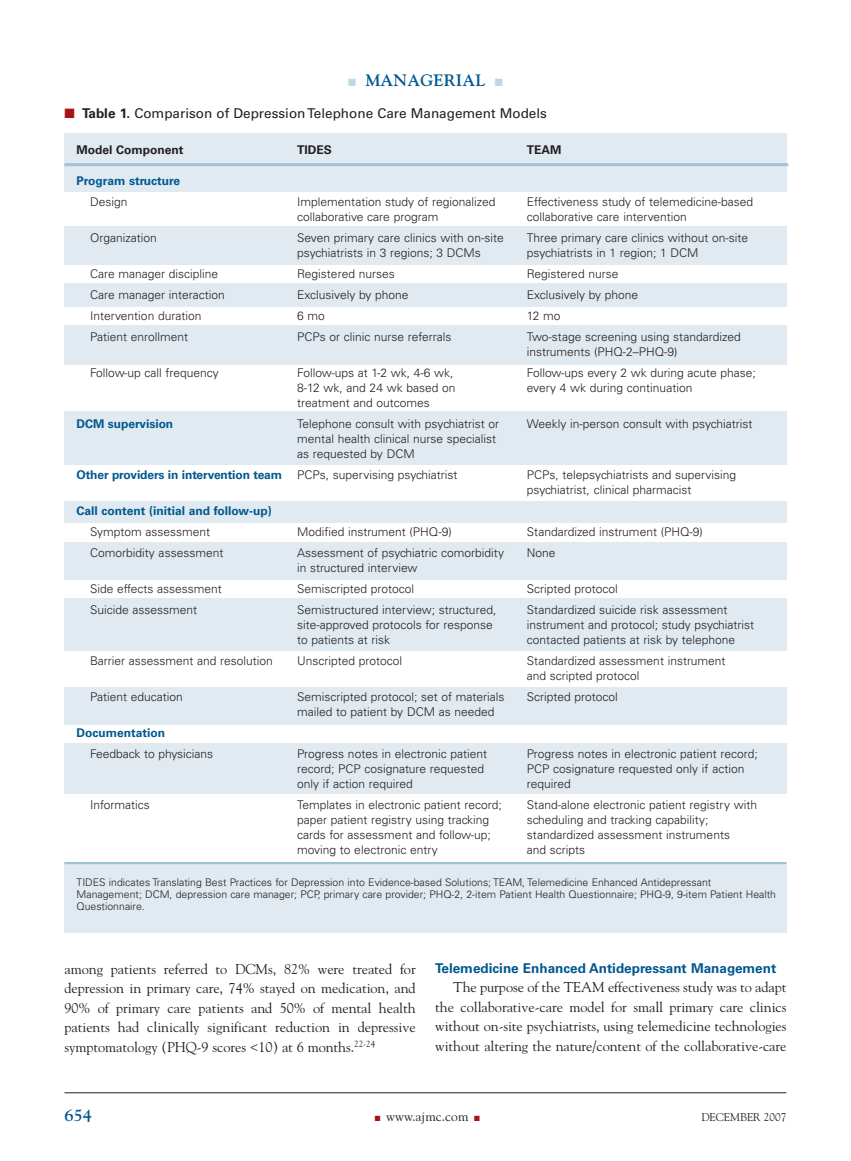
<style>
.page{position:relative;width:851px;height:1161px;background:#fff}
.page>*{position:absolute;margin:0;border:0;box-sizing:border-box;transform-origin:0 0}
.t1{font:700 16.5px "Goudy";letter-spacing:.01em;color:#00588f}
.t2{font:14.25px/19.5px "Goudy";letter-spacing:-.005em;color:#231f20;text-align:justify}
.t3{font:13.5px "Univers";color:#231f20}
.t4{font:700 13.5px "Univers";color:#00588f}
.t5{font:13.5px "Goudy";color:#231f20}
.t6{font:300 12px/15px "Univers";color:#231f20}
.t7{font:700 12px "Univers";letter-spacing:-.005em;color:#00588f}
.t8{font:700 12px "Univers";color:#231f20}
.t9{font:11.25px "Goudy";color:#231f20}
.t10{font:300 10.5px/12px "Univers";color:#231f20}
.s1{color:#c2d6e1}
.s2{color:#a61216}
.s3{font-weight:700}
.s4{font-weight:300;color:#231f20}
</style>
<div class="page">
<hr style="left:64px;top:1093px;width:722px;height:1px;background:#231f20">
<div style="left:64px;top:133px;width:722px;height:800px;background:#e0eaf0"></div>
<hr style="left:64px;top:163px;width:724px;height:3px;background:#a1c3d3">
<hr style="left:64px;top:861px;width:722px;height:3px;background:#a1c3d3">
<div style="left:54px;top:266px;width:744px;height:18px;background:#fff"></div>
<div style="left:56px;top:307px;width:742px;height:18px;background:#fff"></div>
<div style="left:52px;top:365px;width:744px;height:46px;background:#fff"></div>
<div style="left:55px;top:466px;width:746px;height:35px;background:#fff"></div>
<div style="left:54px;top:523px;width:744px;height:19px;background:#fff"></div>
<div style="left:56px;top:580px;width:744px;height:18px;background:#fff"></div>
<div style="left:49px;top:651px;width:751px;height:36px;background:#fff"></div>
<div style="left:54px;top:725px;width:747px;height:18px;background:#fff"></div>
<div style="left:49px;top:794px;width:750px;height:67px;background:#fff"></div>
<div style="left:53px;top:192px;width:748px;height:34px;background:#fff"></div>
<h1 class="t1" style="left:348px;top:70px;width:156px"><span class="s1">■</span> MANAGERIAL <span class="s1">■</span></h1>
<p class="t3" style="left:64px;top:108px;width:484px"><span class="s2">■</span> <span class="s3">Table 1.</span> Comparison of Depression Telephone Care Management Models</p>
<p class="t8" style="left:76px;top:145px;width:109px">Model Component</p>
<p class="t8" style="left:297px;top:145px;width:36px">TIDES</p>
<p class="t8" style="left:527px;top:145px;width:36px">TEAM</p>
<p class="t7" style="left:76px;top:177px;width:105px">Program structure</p>
<p class="t6" style="left:90px;top:196px;width:39px">Design</p>
<p class="t6" style="left:297px;top:196px;width:200px">Implementation study of regionalized</p>
<p class="t6" style="left:527px;top:196px;width:228px">Effectiveness study of telemedicine-based</p>
<p class="t6" style="left:297px;top:211px;width:143px">collaborative care program</p>
<p class="t6" style="left:527px;top:211px;width:162px">collaborative care intervention</p>
<p class="t6" style="left:90px;top:232px;width:68px">Organization</p>
<p class="t6" style="left:297px;top:232px;width:208px">Seven primary care clinics with on-site</p>
<p class="t6" style="left:527px;top:232px;width:223px">Three primary care clinics without on-site</p>
<p class="t6" style="left:297px;top:247px;width:185px">psychiatrists in 3 regions; 3 DCMs</p>
<p class="t6" style="left:527px;top:247px;width:173px">psychiatrists in 1 region; 1 DCM</p>
<p class="t6" style="left:90px;top:268px;width:130px">Care manager discipline</p>
<p class="t6" style="left:297px;top:268px;width:99px">Registered nurses</p>
<p class="t6" style="left:527px;top:268px;width:93px">Registered nurse</p>
<p class="t6" style="left:90px;top:289px;width:136px">Care manager interaction</p>
<p class="t6" style="left:297px;top:289px;width:113px">Exclusively by phone</p>
<p class="t6" style="left:527px;top:289px;width:113px">Exclusively by phone</p>
<p class="t6" style="left:90px;top:310px;width:113px">Intervention duration</p>
<p class="t6" style="left:297px;top:310px;width:29px">6 mo</p>
<p class="t6" style="left:527px;top:310px;width:35px">12 mo</p>
<p class="t6" style="left:90px;top:331px;width:99px">Patient enrollment</p>
<p class="t6" style="left:297px;top:331px;width:156px">PCPs or clinic nurse referrals</p>
<p class="t6" style="left:526px;top:331px;width:215px">Two-stage screening using standardized instruments (PHQ-2–PHQ-9)</p>
<p class="t6" style="left:90px;top:367px;width:130px">Follow-up call frequency</p>
<p class="t6" style="left:297px;top:367px;width:158px">Follow-ups at 1-2 wk, 4-6 wk,</p>
<p class="t6" style="left:527px;top:367px;width:230px">Follow-ups every 2 wk during acute phase;</p>
<p class="t6" style="left:297px;top:382px;width:160px">8-12 wk, and 24 wk based on</p>
<p class="t6" style="left:527px;top:382px;width:167px">every 4 wk during continuation</p>
<p class="t6" style="left:297px;top:397px;width:134px">treatment and outcomes</p>
<p class="t7" style="left:76px;top:420px;width:98px">DCM supervision</p>
<p class="t6" style="left:297px;top:418px;width:203px">Telephone consult with psychiatrist or</p>
<p class="t6" style="left:527px;top:418px;width:227px">Weekly in-person consult with psychiatrist</p>
<p class="t6" style="left:297px;top:433px;width:200px">mental health clinical nurse specialist as requested by DCM</p>
<p class="t7" style="left:76px;top:471px;width:382px">Other providers in intervention team <span class="s4">PCPs, supervising psychiatrist</span></p>
<p class="t6" style="left:526px;top:469px;width:211px">PCPs, telepsychiatrists and supervising psychiatrist, clinical pharmacist</p>
<p class="t7" style="left:76px;top:507px;width:197px">Call content (initial and follow-up)</p>
<p class="t6" style="left:90px;top:526px;width:122px">Symptom assessment</p>
<p class="t6" style="left:297px;top:526px;width:156px">Modified instrument (PHQ-9)</p>
<p class="t6" style="left:527px;top:526px;width:177px">Standardized instrument (PHQ-9)</p>
<p class="t6" style="left:90px;top:547px;width:135px">Comorbidity assessment</p>
<p class="t6" style="left:297px;top:547px;width:208px">Assessment of psychiatric comorbidity</p>
<p class="t6" style="left:527px;top:547px;width:30px">None</p>
<p class="t6" style="left:297px;top:562px;width:122px">in structured interview</p>
<p class="t6" style="left:90px;top:583px;width:133px">Side effects assessment</p>
<p class="t6" style="left:297px;top:583px;width:119px">Semiscripted protocol</p>
<p class="t6" style="left:526px;top:583px;width:93px">Scripted protocol</p>
<p class="t6" style="left:90px;top:604px;width:109px">Suicide assessment</p>
<p class="t6" style="left:297px;top:604px;width:201px">Semistructured interview; structured,</p>
<p class="t6" style="left:527px;top:604px;width:202px">Standardized suicide risk assessment</p>
<p class="t6" style="left:297px;top:619px;width:197px">site-approved protocols for response</p>
<p class="t6" style="left:527px;top:619px;width:229px">instrument and protocol; study psychiatrist</p>
<p class="t6" style="left:297px;top:634px;width:95px">to patients at risk</p>
<p class="t6" style="left:526px;top:634px;width:210px">contacted patients at risk by telephone</p>
<p class="t6" style="left:90px;top:655px;width:184px">Barrier assessment and resolution</p>
<p class="t6" style="left:297px;top:655px;width:107px">Unscripted protocol</p>
<p class="t6" style="left:526px;top:655px;width:200px">Standardized assessment instrument and scripted protocol</p>
<p class="t6" style="left:90px;top:691px;width:94px">Patient education</p>
<p class="t6" style="left:297px;top:691px;width:209px">Semiscripted protocol; set of materials</p>
<p class="t6" style="left:526px;top:691px;width:93px">Scripted protocol</p>
<p class="t6" style="left:297px;top:706px;width:199px">mailed to patient by DCM as needed</p>
<p class="t7" style="left:76px;top:729px;width:90px">Documentation</p>
<p class="t6" style="left:90px;top:748px;width:125px">Feedback to physicians</p>
<p class="t6" style="left:297px;top:748px;width:191px">Progress notes in electronic patient</p>
<p class="t6" style="left:527px;top:748px;width:232px">Progress notes in electronic patient record;</p>
<p class="t6" style="left:297px;top:763px;width:188px">record; PCP cosignature requested</p>
<p class="t6" style="left:526px;top:763px;width:219px">PCP cosignature requested only if action</p>
<p class="t6" style="left:297px;top:778px;width:117px">only if action required</p>
<p class="t6" style="left:527px;top:778px;width:46px">required</p>
<p class="t6" style="left:90px;top:799px;width:61px">Informatics</p>
<p class="t6" style="left:297px;top:799px;width:206px">Templates in electronic patient record;</p>
<p class="t6" style="left:527px;top:799px;width:232px">Stand-alone electronic patient registry with</p>
<p class="t6" style="left:297px;top:814px;width:193px">paper patient registry using tracking</p>
<p class="t6" style="left:527px;top:814px;width:183px">scheduling and tracking capability;</p>
<p class="t6" style="left:297px;top:829px;width:195px">cards for assessment and follow-up;</p>
<p class="t6" style="left:526px;top:829px;width:205px">standardized assessment instruments</p>
<p class="t6" style="left:297px;top:844px;width:142px">moving to electronic entry</p>
<p class="t6" style="left:527px;top:844px;width:60px">and scripts</p>
<p class="t10" style="left:76px;top:877px;width:701px">TIDES indicates Translating Best Practices for Depression into Evidence-based Solutions; TEAM, Telemedicine Enhanced Antidepressant<br>Management; DCM, depression care manager; PCP, primary care provider; PHQ-2, 2-item Patient Health Questionnaire; PHQ-9, 9-item Patient Health<br>Questionnaire.</p>
<p class="t2" style="left:64px;top:959px;width:353px">among patients referred to DCMs, 82% were treated for depression in primary care, 74% stayed on medication, and 90% of primary care patients and 50% of mental health patients had clinically significant reduction in depressive symptomatology (PHQ-9 scores &lt;10) at 6 months.<sup>22-24</sup></p>
<p class="t4" style="left:435px;top:963px;width:342px">Telemedicine Enhanced Antidepressant Management</p>
<p class="t2" style="left:435px;top:978px;width:353px;text-indent:18px">The purpose of the TEAM effectiveness study was to adapt the collaborative-care model for small primary care clinics without on-site psychiatrists, using telemedicine technologies without altering the nature/content of the collaborative-care</p>
<h1 class="t1" style="left:64px;top:1106px;width:29px">654</h1>
<p class="t5" style="left:375px;top:1109px;width:106px"><span class="s2">■</span> www.ajmc.com <span class="s2">■</span></p>
<p class="t9" style="left:701px;top:1111px;width:86px">DECEMBER 2007</p>
</div>
